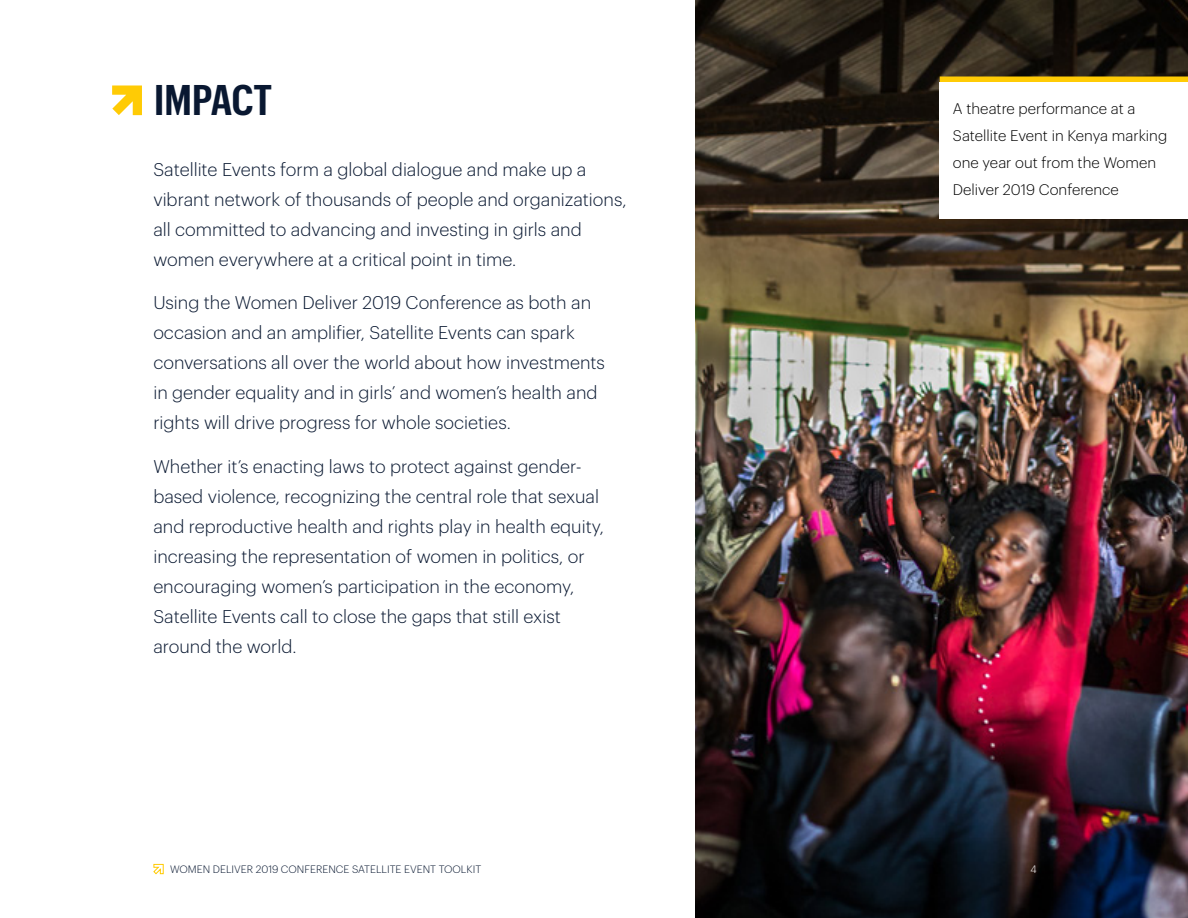
<style>
.page{position:relative;width:1188px;height:918px;background:#fff}
.page>*{position:absolute;margin:0;border:0;box-sizing:border-box;transform-origin:0 0}
.t1{font:600 42px "Graphik Cond";letter-spacing:-.01em;color:#091831}
.t2{font:300 18px/30px "Graphik";color:#091831}
.t3{font:300 15px/27px "Graphik";color:#000}
.t4{font:300 10.5px "Graphik";color:#091831}
.t5{font:300 10.5px "Graphik";color:#fff}
</style>
<div class="page">
<svg style="left:153px;top:864px;width:11px;height:11px"></svg>
<img style="left:696px;top:0;width:492px;height:918px">
<div style="left:940px;top:77px;width:248px;height:6px;background:#ffcb05"></div>
<div style="left:940px;top:82px;width:248px;height:137px;background:#fff"></div>
<svg style="left:112px;top:85px;width:30px;height:30px"></svg>
<h1 class="t1" style="left:154px;top:70px;width:119px">IMPACT</h1>
<p class="t2" style="left:153px;top:153px;width:475px">Satellite Events form a global dialogue and make up a vibrant network of thousands of people and organizations, all committed to advancing and investing in girls and women everywhere at a critical point in time.</p>
<p class="t2" style="left:153px;top:286px;width:453px">Using the Women Deliver 2019 Conference as both an occasion and an amplifier, Satellite Events can spark conversations all over the world about how investments in gender equality and in girls’ and women’s health and rights will drive progress for whole societies.</p>
<p class="t2" style="left:153px;top:450px;width:452px">Whether it’s enacting laws to protect against gender&shy;based violence, recognizing the central role that sexual and reproductive health and rights play in health equity, increasing the representation of women in politics, or encouraging women’s participation in the economy, Satellite Events call to close the gaps that still exist around the world.</p>
<p class="t4" style="left:170px;top:861px;width:313px">WOMEN DELIVER 2019 CONFERENCE SATELLITE EVENT TOOLKIT</p>
<p class="t3" style="left:953px;top:94px;width:216px">A theatre performance at a<br>Satellite Event in Kenya marking one year out from the Women<br>Deliver 2019 Conference</p>
<p class="t5" style="left:1031px;top:861px;width:8px">4</p>
</div>
